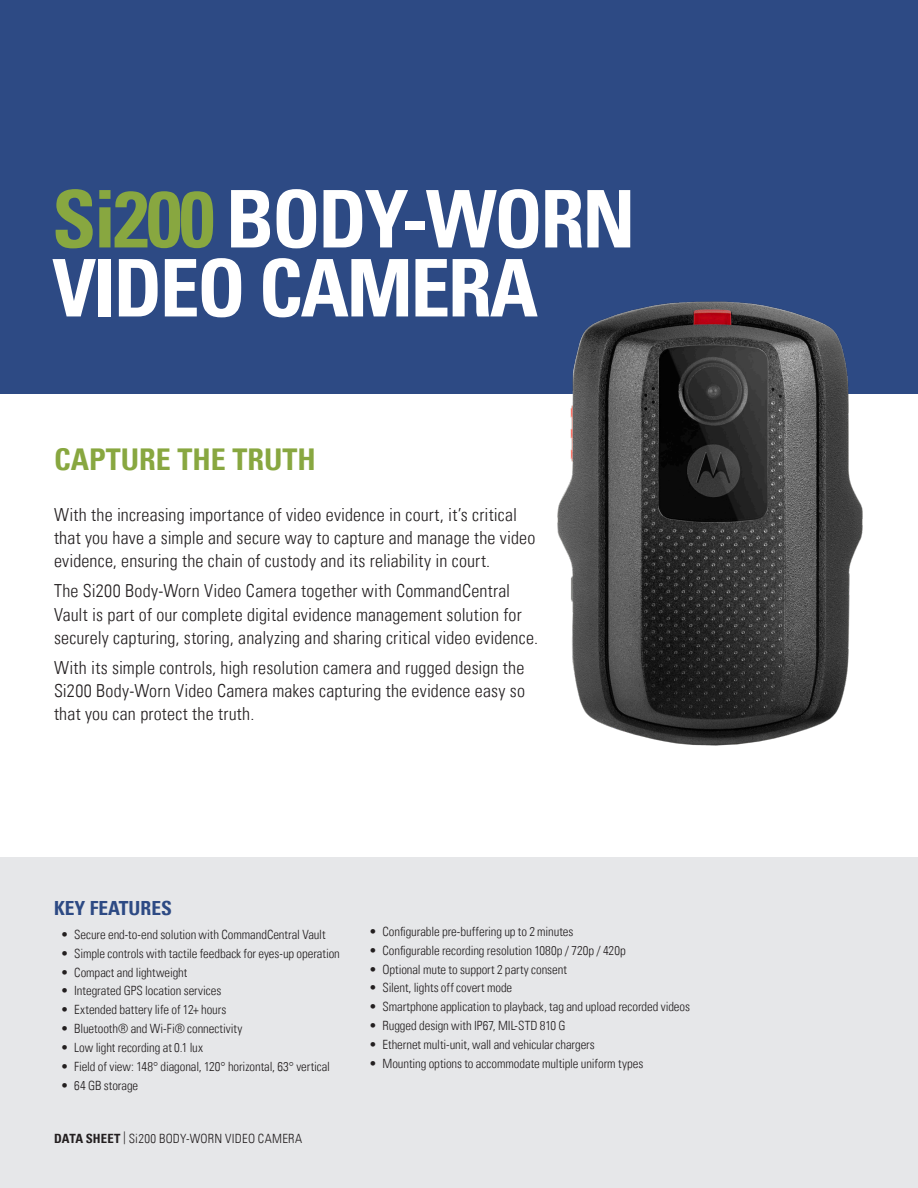
<style>
.page{position:relative;width:918px;height:1188px;background:#fff}
.page>*{position:absolute;margin:0;border:0;box-sizing:border-box;transform-origin:0 0}
.t1{font:700 condensed 79.5px "Univers LT";letter-spacing:-.03em;color:#fff}
.t2{font:700 condensed 30px "Univers LT";color:#88a740}
.t3{font:700 condensed 19.5px "Univers LT";color:#2d4a84}
.t4{font:300 condensed 18px/23.2px "Univers LT";letter-spacing:.01em;color:#231f20}
.t5{font:300 condensed 12.75px "Univers LT";letter-spacing:-.005em;color:#231f20}
.t6{font:300 condensed 12.75px "Univers LT";letter-spacing:.02em;color:#231f20}
.s1{color:#88a740}
.s2{font-weight:700}
</style>
<div class="page">
<div style="left:0;top:0;width:918px;height:394px;background:#2d4a84"></div>
<div style="left:0;top:858px;width:918px;height:330px;background:#e6e7e9"></div>
<img style="left:557px;top:301px;width:306px;height:445px">
<p class="t1" style="left:52px;top:170px;width:585px"><span class="s1">Si200</span> BODY-WORN</p>
<p class="t1" style="left:52px;top:239px;width:488px">VIDEO CAMERA</p>
<p class="t2" style="left:54px;top:441px;width:263px">CAPTURE THE TRUTH</p>
<p class="t4" style="left:54px;top:503px;width:483px">With the increasing importance of video evidence in court, it’s critical that you have a simple and secure way to capture and manage the video evidence, ensuring the chain of custody and its reliability in court.</p>
<p class="t4" style="left:54px;top:579px;width:486px">The Si200 Body-Worn Video Camera together with CommandCentral<br>Vault is part of our complete digital evidence management solution for securely capturing, storing, analyzing and sharing critical video evidence.</p>
<p class="t4" style="left:54px;top:656px;width:473px;text-align:justify">With its simple controls, high resolution camera and rugged design the Si200 Body-Worn Video Camera makes capturing the evidence easy so that you can protect the truth.</p>
<p class="t3" style="left:54px;top:896px;width:120px">KEY FEATURES</p>
<p class="t5" style="left:61px;top:927px;width:266px">• Secure end-to-end solution with CommandCentral Vault</p>
<p class="t5" style="left:61px;top:946px;width:281px">• Simple controls with tactile feedback for eyes-up operation</p>
<p class="t5" style="left:61px;top:964px;width:128px">• Compact and lightweight</p>
<p class="t5" style="left:61px;top:983px;width:162px">• Integrated GPS location services</p>
<p class="t5" style="left:61px;top:1002px;width:167px">• Extended battery life of 12+ hours</p>
<p class="t5" style="left:61px;top:1021px;width:183px">• Bluetooth® and Wi-Fi® connectivity</p>
<p class="t5" style="left:61px;top:1040px;width:144px">• Low light recording at 0.1 lux</p>
<p class="t5" style="left:61px;top:1059px;width:271px">• Field of view: 148° diagonal, 120° horizontal, 63° vertical</p>
<p class="t5" style="left:61px;top:1078px;width:79px">• 64 GB storage</p>
<p class="t6" style="left:54px;top:1131px;width:250px"><span class="s2">DATA SHEET</span> | Si200 BODY-WORN VIDEO CAMERA</p>
<p class="t5" style="left:369px;top:924px;width:206px">• Configurable pre-buffering up to 2 minutes</p>
<p class="t5" style="left:369px;top:943px;width:258px">• Configurable recording resolution 1080p / 720p / 420p</p>
<p class="t5" style="left:369px;top:961px;width:199px">• Optional mute to support 2 party consent</p>
<p class="t5" style="left:369px;top:980px;width:145px">• Silent, lights off covert mode</p>
<p class="t5" style="left:369px;top:999px;width:323px">• Smartphone application to playback, tag and upload recorded videos</p>
<p class="t5" style="left:369px;top:1018px;width:198px">• Rugged design with IP67, MIL-STD 810 G</p>
<p class="t5" style="left:369px;top:1037px;width:227px">• Ethernet multi-unit, wall and vehicular chargers</p>
<p class="t5" style="left:369px;top:1056px;width:276px">• Mounting options to accommodate multiple uniform types</p>
</div>
